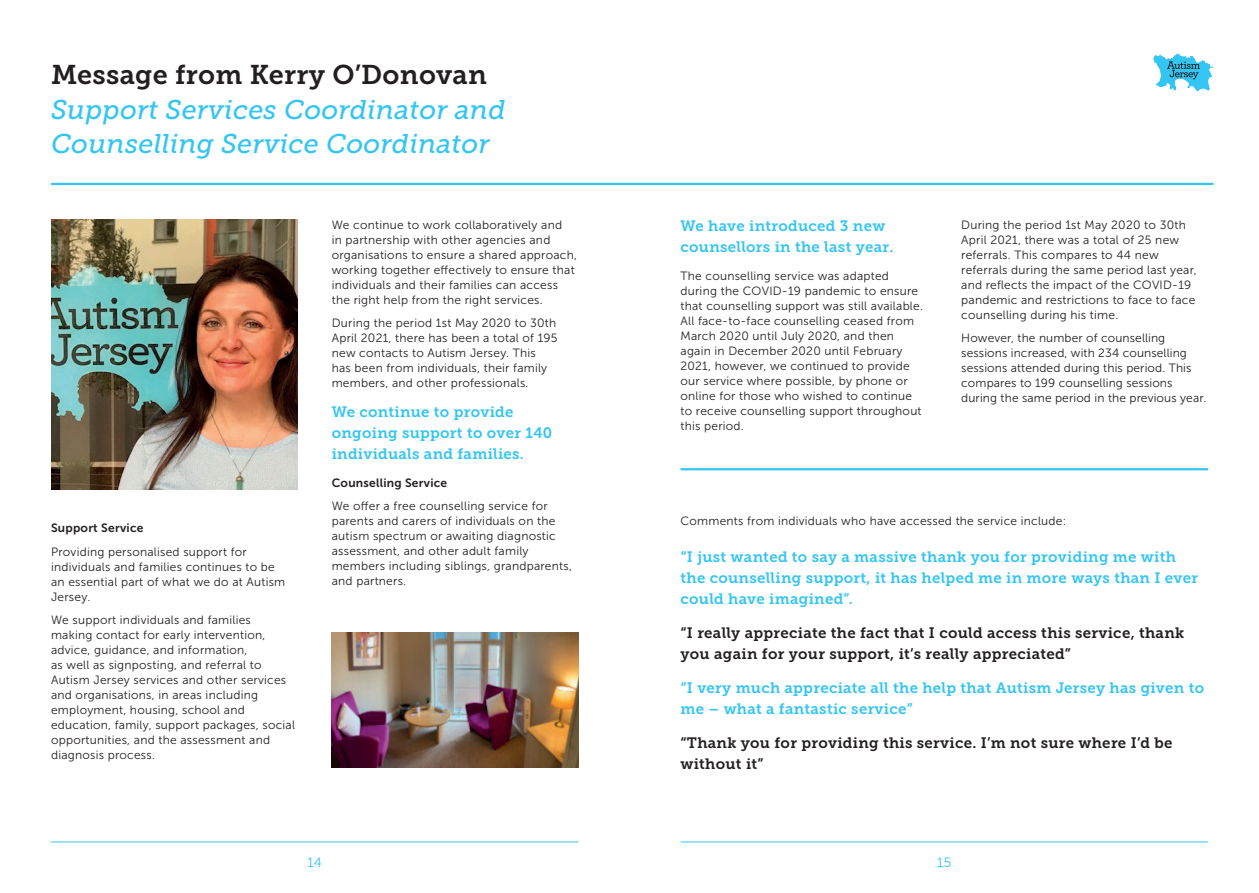
<style>
.page{position:relative;width:1259px;height:893px;background:#fff}
.page>*{position:absolute;margin:0;border:0;box-sizing:border-box;transform-origin:0 0}
.t1{font:italic 27px/34.5px "Museo Slab 500";letter-spacing:.01em;color:#33c5f3}
.t2{font:15px/21px "Museo Slab 700";letter-spacing:.02em;color:#33c5f3}
.t3{font:15px/21px "Museo Slab 700";letter-spacing:.02em;color:#231f20}
.t4{font:13.5px "Museo Sans 300";color:#33c5f3}
.t5{font:12px/15px "Museo Sans 300";letter-spacing:.02em;color:#231f20}
.t6{font:12px "Museo Sans 700";letter-spacing:.02em;color:#231f20}
.s1{font-family:"Museo Slab 700";font-style:normal;color:#231f20}
</style>
<div class="page">
<hr style="left:51px;top:842px;width:527px;height:1px;background:#33c5f3">
<hr style="left:680px;top:842px;width:528px;height:1px;background:#33c5f3">
<hr style="left:51px;top:183px;width:1162px;height:2px;background:#33c5f3">
<svg style="left:1153px;top:54px;width:60px;height:37px"></svg>
<hr style="left:680px;top:468px;width:528px;height:2px;background:#33c5f3">
<img style="left:51px;top:220px;width:247px;height:269px">
<img style="left:332px;top:632px;width:246px;height:135px">
<p class="t1" style="left:51px;top:58px;width:456px"><span class="s1">Message from Kerry O’Donovan<br></span>Support Services Coordinator and<br>Counselling Service Coordinator</p>
<p class="t6" style="left:51px;top:521px;width:94px">Support Service</p>
<p class="t5" style="left:51px;top:544px;width:236px">Providing personalised support for individuals and families continues to be an essential part of what we do at Autism<br>Jersey.</p>
<p class="t5" style="left:51px;top:612px;width:245px">We support individuals and families making contact for early intervention, advice, guidance, and information,<br>as well as signposting, and referral to Autism Jersey services and other services and organisations, in areas including employment, housing, school and education, family, support packages, social opportunities, and the assessment and diagnosis process.</p>
<p class="t5" style="left:332px;top:217px;width:247px">We continue to work collaboratively and<br>in partnership with other agencies and organisations to ensure a shared approach, working together effectively to ensure that individuals and their families can access the right help from the right services.</p>
<p class="t5" style="left:332px;top:316px;width:227px">During the period 1st May 2020 to 30th April 2021, there has been a total of 195 new contacts to Autism Jersey. This has been from individuals, their family members, and other professionals.</p>
<p class="t2" style="left:332px;top:401px;width:222px">We continue to provide ongoing support to over 140 individuals and families.</p>
<p class="t6" style="left:332px;top:476px;width:117px">Counselling Service</p>
<p class="t5" style="left:332px;top:499px;width:242px">We offer a free counselling service for parents and carers of individuals on the autism spectrum or awaiting diagnostic assessment, and other adult family members including siblings, grandparents, and partners.</p>
<p class="t2" style="left:680px;top:215px;width:214px">We have introduced 3 new counsellors in the last year.</p>
<p class="t5" style="left:680px;top:268px;width:244px">The counselling service was adapted during the COVID-19 pandemic to ensure that counselling support was still available.<br>All face-to-face counselling ceased from March 2020 until July 2020, and then again in December 2020 until February 2021, however, we continued to provide our service where possible, by phone or online for those who wished to continue to receive counselling support throughout this period.</p>
<p class="t5" style="left:961px;top:217px;width:237px">During the period 1st May 2020 to 30th April 2021, there was a total of 25 new referrals. This compares to 44 new referrals during the same period last year, and reflects the impact of the COVID-19 pandemic and restrictions to face to face counselling during his time.</p>
<p class="t5" style="left:961px;top:331px;width:246px">However, the number of counselling sessions increased, with 234 counselling sessions attended during this period. This compares to 199 counselling sessions during the same period in the previous year.</p>
<p class="t5" style="left:680px;top:514px;width:387px">Comments from individuals who have accessed the service include:</p>
<p class="t2" style="left:680px;top:547px;width:519px">“I just wanted to say a massive thank you for providing me with the counselling support, it has helped me in more ways than I ever could have imagined”.</p>
<p class="t3" style="left:680px;top:623px;width:505px">“I really appreciate the fact that I could access this service, thank you again for your support, it’s really appreciated”</p>
<p class="t2" style="left:680px;top:677px;width:525px">“I very much appreciate all the help that Autism Jersey has given to me – what a fantastic service”</p>
<p class="t3" style="left:680px;top:732px;width:493px">“Thank you for providing this service. I’m not sure where I’d be without it”</p>
<p class="t4" style="left:307px;top:855px;width:16px">14</p>
<p class="t4" style="left:937px;top:855px;width:16px">15</p>
</div>
